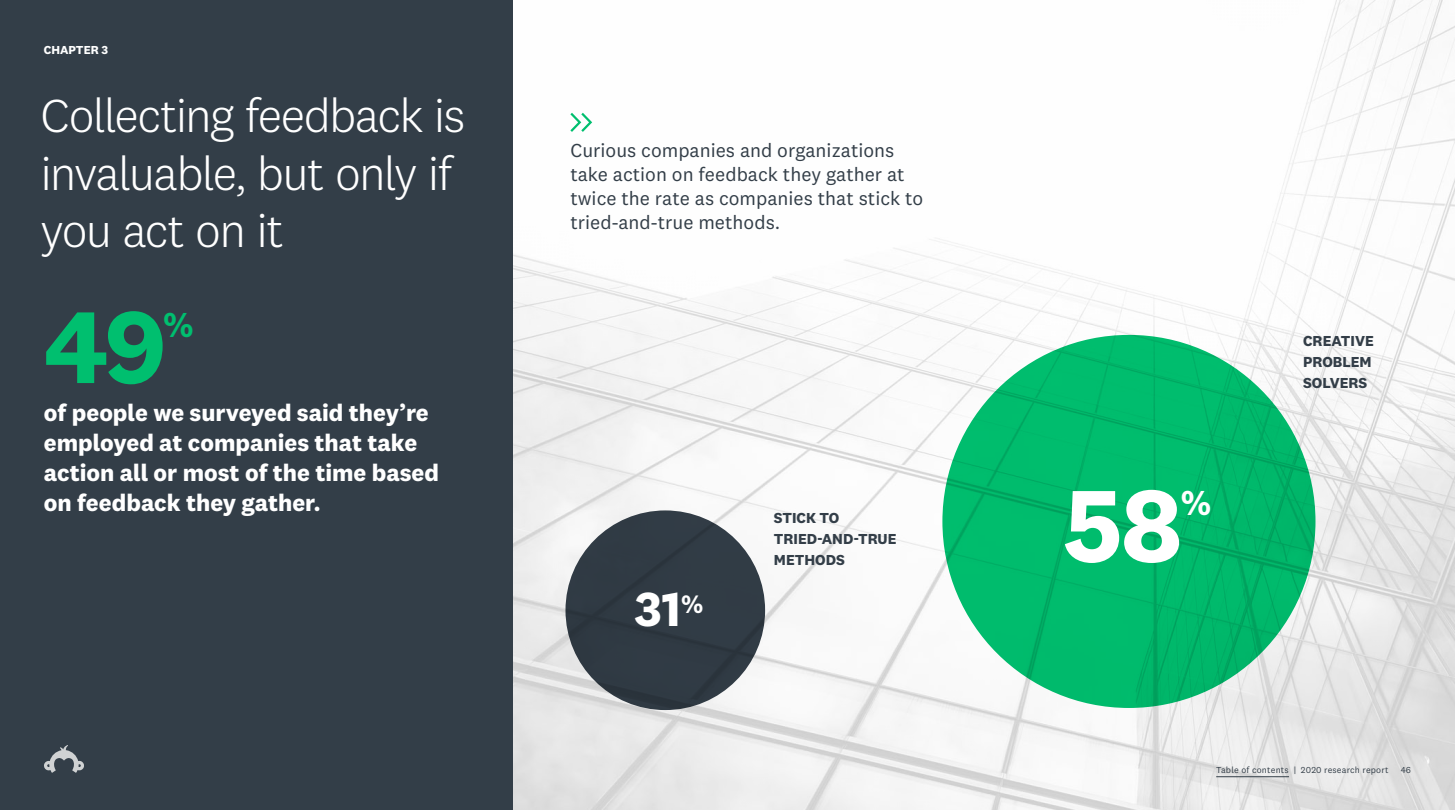
<style>
.page{position:relative;width:1455px;height:810px;background:#fff}
.page>*{position:absolute;margin:0;border:0;box-sizing:border-box;transform-origin:0 0}
.t1{font:700 105.75px "National 2";color:#00bf6f}
.t2{font:700 105.75px "National 2";color:#fff}
.body_copy{font:700 49.5px "National 2";color:#fff}
.headlines_large{font:300 48px/57.6px "National 2";letter-spacing:-.035em;color:#fff}
.t3{font:700 36px "National 2";color:#00bf6f}
.t4{font:700 36px "National 2";color:#fff}
.body_copy-2{font:700 24px/30px "National 2";color:#fff}
.body_copy_centered{font:19.5px/24px "National 2";color:#333e48}
.body_copy-3{font:700 15px/21px "National 2";color:#333e48}
.body_copy-4{font:700 12px "National 2";color:#fff}
.t5{font:9px "National 2";letter-spacing:.02em;color:#333e48}
</style>
<div class="page">
<img style="left:513px;top:0;width:942px;height:810px">
<div style="left:565px;top:510px;width:200px;height:200px;background:#333e48;border-radius:50%"></div>
<div style="left:0;top:0;width:513px;height:810px;background:#333e48"></div>
<svg style="left:568px;top:110px;width:26px;height:24px"></svg>
<div style="left:942px;top:335px;width:373px;height:373px;background:#00bf6f;border-radius:50%"></div>
<hr style="left:1216px;top:776px;width:73px;height:1px;background:#333e48">
<svg style="left:44px;top:745px;width:40px;height:28px"></svg>
<p class="body_copy-4" style="left:44px;top:43px;width:66px">CHAPTER 3</p>
<p class="headlines_large" style="left:41px;top:87px;width:426px">Collecting feedback is invaluable, but only if you act on it</p>
<p class="t1" style="left:44px;top:281px;width:124px">49</p>
<p class="t3" style="left:163px;top:302px;width:32px">%</p>
<p class="body_copy-2" style="left:44px;top:398px;width:397px">of people we surveyed said they’re employed at companies that take action all or most of the time based on feedback they gather.</p>
<p class="body_copy_centered" style="left:570px;top:138px;width:355px">Curious companies and organizations take action on feedback they gather at twice the rate as companies that stick to tried-and-true methods.</p>
<p class="body_copy" style="left:635px;top:578px;width:70px">31<sup>%</sup></p>
<p class="body_copy-3" style="left:774px;top:507px;width:124px">STICK TO<br>TRIED-AND-TRUE<br>METHODS</p>
<p class="t2" style="left:1063px;top:460px;width:120px">58</p>
<p class="t4" style="left:1181px;top:481px;width:32px">%</p>
<p class="body_copy-3" style="left:1303px;top:331px;width:72px">CREATIVE<br>PROBLEM<br>SOLVERS</p>
<p class="t5" style="left:1216px;top:765px;width:174px">Table of contents | 2020 research report</p>
<p class="t5" style="left:1401px;top:765px;width:12px">46</p>
</div>
